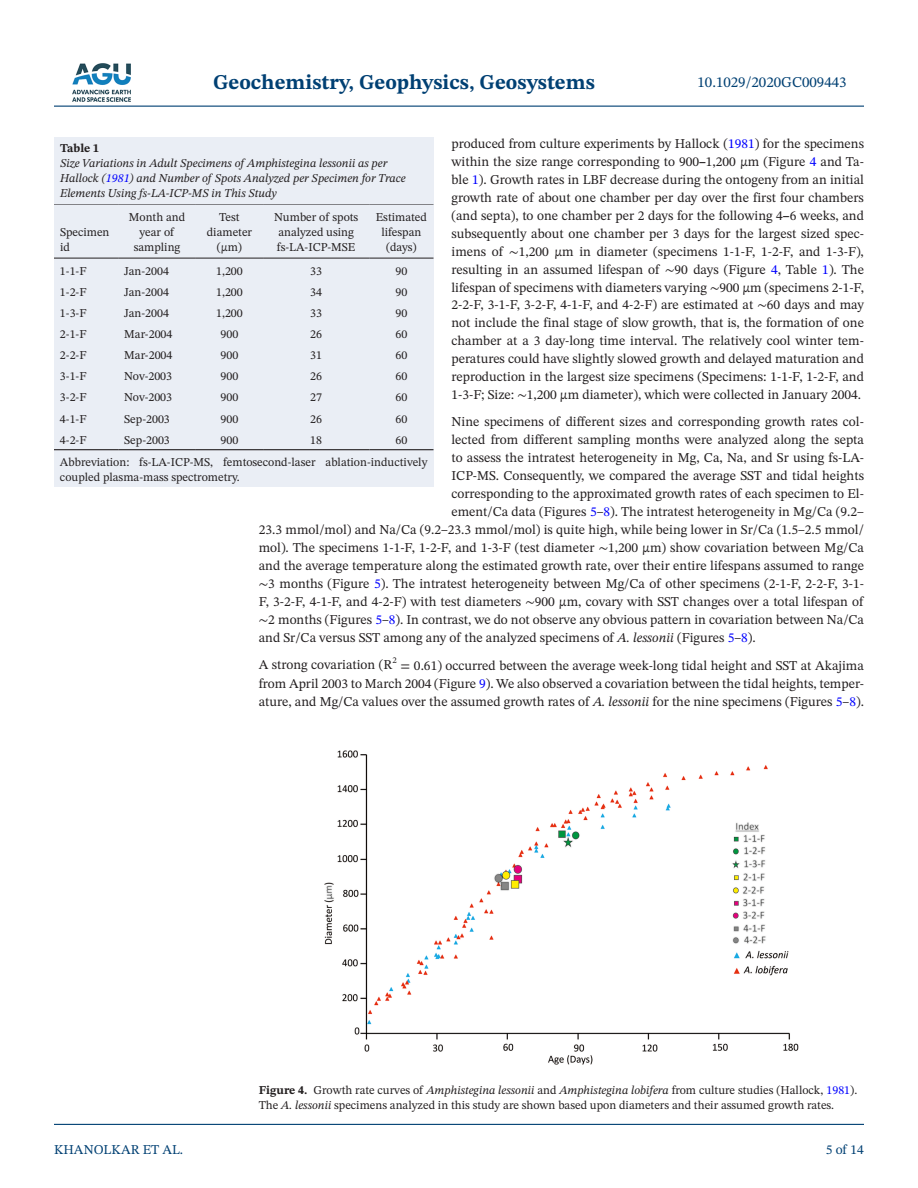
<style>
.page{position:relative;width:918px;height:1188px;background:#fff}
.page>*{position:absolute;margin:0;border:0;box-sizing:border-box;transform-origin:0 0}
.t1{font:700 21px "STIX Two Text";color:#004073}
.t2{font:15px "STIX Two Text";color:#004073}
.t3{font:13.5px/18px "STIX Two Text";color:#231f20;text-align:justify}
.t4{font:13.5px "STIX Two Text";color:#004073}
.t5{font:12px/15px "STIX Two Text";color:#231f20}
.t6{font:italic 12px/15px "STIX Two Text";color:#231f20}
.t7{font:700 12px "STIX Two Text";color:#231f20}
.s1{color:#00f}
.s2{font-weight:700}
.s3{font-family:"STIX Two Math"}
.s4{font-style:italic}
</style>
<div class="page">
<hr style="left:54px;top:106px;width:810px;height:1px;background:#004073">
<hr style="left:54px;top:1124px;width:810px;height:1px;background:#004073">
<img style="left:72px;top:63px;width:59px;height:39px">
<div style="left:54px;top:176px;width:380px;height:311px;background:#eaeef5"></div>
<hr style="left:54px;top:203px;width:64px;height:2px;background:#231f20">
<hr style="left:54px;top:258px;width:64px;height:1px;background:#231f20">
<hr style="left:118px;top:203px;width:78px;height:2px;background:#231f20">
<hr style="left:118px;top:258px;width:78px;height:1px;background:#231f20">
<hr style="left:196px;top:203px;width:67px;height:2px;background:#231f20">
<hr style="left:196px;top:258px;width:67px;height:1px;background:#231f20">
<hr style="left:263px;top:203px;width:106px;height:2px;background:#231f20">
<hr style="left:263px;top:258px;width:106px;height:1px;background:#231f20">
<hr style="left:369px;top:203px;width:64px;height:2px;background:#231f20">
<hr style="left:369px;top:258px;width:64px;height:1px;background:#231f20">
<hr style="left:54px;top:449px;width:64px;height:1px;background:#231f20">
<hr style="left:118px;top:449px;width:78px;height:1px;background:#231f20">
<hr style="left:196px;top:449px;width:67px;height:1px;background:#231f20">
<hr style="left:263px;top:449px;width:106px;height:1px;background:#231f20">
<hr style="left:369px;top:449px;width:64px;height:1px;background:#231f20">
<div style="left:54px;top:137px;width:380px;height:66px;background:#eaeef5"></div>
<img style="left:324px;top:750px;width:475px;height:315px">
<h1 class="t1" style="left:213px;top:67px;width:383px">Geochemistry, Geophysics, Geosystems</h1>
<p class="t2" style="left:697px;top:72px;width:151px">10.1029/2020GC009443</p>
<p class="t3" style="left:452px;top:134px;width:414px">produced from culture experiments by Hallock (<span class="s1">1981</span>) for the specimens within the size range corresponding to 900<span class="s2">–</span>1,200 µm (Figure <span class="s1">4</span> and Ta&shy;ble <span class="s1">1</span>). Growth rates in LBF decrease during the ontogeny from an initial growth rate of about one chamber per day over the first four chambers (and septa), to one chamber per 2 days for the following 4<span class="s2">–</span>6 weeks, and subsequently about one chamber per 3 days for the largest sized spec&shy;imens of <span class="s3">∼</span>1,200 µm in diameter (specimens 1-1-F, 1-2-F, and 1-3-F), resulting in an assumed lifespan of <span class="s3">∼</span>90 days (Figure <span class="s1">4</span>, Table <span class="s1">1</span>). The lifespan of specimens with diameters varying <span class="s3">∼</span>900 µm (specimens 2-1-F, 2-2-F, 3-1-F, 3-2-F, 4-1-F, and 4-2-F) are estimated at <span class="s3">∼</span>60 days and may not include the final stage of slow growth, that is, the formation of one chamber at a 3 day-long time interval. The relatively cool winter tem&shy;peratures could have slightly slowed growth and delayed maturation and reproduction in the largest size specimens (Specimens: 1-1-F, 1-2-F, and 1-3-F; Size: <span class="s3">∼</span>1,200 µm diameter), which were collected in January 2004.</p>
<p class="t3" style="left:452px;top:413px;width:414px">Nine specimens of different sizes and corresponding growth rates col-</p>
<p class="t3" style="left:452px;top:431px;width:414px">lected from different sampling months were analyzed along the septa</p>
<p class="t3" style="left:452px;top:449px;width:414px">to assess the intratest heterogeneity in Mg, Ca, Na, and Sr using fs-LA-</p>
<p class="t3" style="left:452px;top:467px;width:414px">ICP-MS. Consequently, we compared the average SST and tidal heights</p>
<p class="t3" style="left:452px;top:485px;width:414px">corresponding to the approximated growth rates of each specimen to El-</p>
<p class="t3" style="left:452px;top:503px;width:414px">ement/Ca data (Figures <span class="s1">5</span>–<span class="s1">8</span>). The intratest heterogeneity in Mg/Ca (9.2–</p>
<p class="t3" style="left:259px;top:521px;width:607px">23.3 mmol/mol) and Na/Ca (9.2–23.3 mmol/mol) is quite high, while being lower in Sr/Ca (1.5–2.5 mmol/</p>
<p class="t3" style="left:259px;top:539px;width:607px">mol). The specimens 1-1-F, 1-2-F, and 1-3-F (test diameter <span class="s3">∼</span>1,200 µm) show covariation between Mg/Ca</p>
<p class="t3" style="left:259px;top:557px;width:607px">and the average temperature along the estimated growth rate, over their entire lifespans assumed to range</p>
<p class="t3" style="left:259px;top:575px;width:607px"><span class="s3">∼</span>3 months (Figure <span class="s1">5</span>). The intratest heterogeneity between Mg/Ca of other specimens (2-1-F, 2-2-F, 3-1-</p>
<p class="t3" style="left:259px;top:593px;width:606px">F, 3-2-F, 4-1-F, and 4-2-F) with test diameters <span class="s3">∼</span>900 µm, covary with SST changes over a total lifespan of</p>
<p class="t3" style="left:259px;top:611px;width:607px"><span class="s3">∼</span>2 months (Figures <span class="s1">5</span>–<span class="s1">8</span>). In contrast, we do not observe any obvious pattern in covariation between Na/Ca</p>
<p class="t3" style="left:259px;top:629px;width:499px">and Sr/Ca versus SST among any of the analyzed specimens of <span class="s4">A. lessonii</span> (Figures <span class="s1">5</span>–<span class="s1">8</span>).</p>
<p class="t3" style="left:259px;top:656px;width:607px">A strong covariation (R<sup>2</sup> = 0.61) occurred between the average week-long tidal height and SST at Akajima from April 2003 to March 2004 (Figure <span class="s1">9</span>). We also observed a covariation between the tidal heights, temper&shy;ature, and Mg/Ca values over the assumed growth rates of <span class="s4">A. lessonii</span> for the nine specimens (Figures <span class="s1">5</span>–<span class="s1">8</span>).</p>
<p class="t7" style="left:60px;top:140px;width:41px">Table 1</p>
<p class="t6" style="left:60px;top:156px;width:347px">Size Variations in Adult Specimens of Amphistegina lessonii as per<br>Hallock (<span class="s1">1981</span>) and Number of Spots Analyzed per Specimen for Trace<br>Elements Using fs-LA-ICP-MS in This Study</p>
<p class="t5" style="left:129px;top:209px;width:58px;text-align:center">Month and year of sampling</p>
<p class="t5" style="left:207px;top:209px;width:47px;text-align:center">Test diameter (μm)</p>
<p class="t5" style="left:274px;top:209px;width:86px">Number of spots analyzed using fs-LA-ICP-MSE</p>
<p class="t5" style="left:376px;top:209px;width:53px;text-align:center">Estimated lifespan (days)</p>
<p class="t5" style="left:60px;top:224px;width:51px">Specimen id</p>
<p class="t5" style="left:60px;top:263px;width:28px">1-1-F</p>
<p class="t5" style="left:124px;top:263px;width:46px">Jan-2004</p>
<p class="t5" style="left:216px;top:263px;width:28px">1,200</p>
<p class="t5" style="left:310px;top:263px;width:13px">33</p>
<p class="t5" style="left:395px;top:263px;width:13px">90</p>
<p class="t5" style="left:60px;top:284px;width:28px">1-2-F</p>
<p class="t5" style="left:124px;top:284px;width:46px">Jan-2004</p>
<p class="t5" style="left:216px;top:284px;width:28px">1,200</p>
<p class="t5" style="left:310px;top:284px;width:13px">34</p>
<p class="t5" style="left:395px;top:284px;width:13px">90</p>
<p class="t5" style="left:60px;top:305px;width:28px">1-3-F</p>
<p class="t5" style="left:124px;top:305px;width:46px">Jan-2004</p>
<p class="t5" style="left:216px;top:305px;width:28px">1,200</p>
<p class="t5" style="left:310px;top:305px;width:13px">33</p>
<p class="t5" style="left:395px;top:305px;width:13px">90</p>
<p class="t5" style="left:60px;top:326px;width:28px">2-1-F</p>
<p class="t5" style="left:124px;top:326px;width:50px">Mar-2004</p>
<p class="t5" style="left:221px;top:326px;width:19px">900</p>
<p class="t5" style="left:310px;top:326px;width:13px">26</p>
<p class="t5" style="left:395px;top:326px;width:13px">60</p>
<p class="t5" style="left:60px;top:348px;width:28px">2-2-F</p>
<p class="t5" style="left:124px;top:348px;width:50px">Mar-2004</p>
<p class="t5" style="left:221px;top:348px;width:19px">900</p>
<p class="t5" style="left:310px;top:348px;width:13px">31</p>
<p class="t5" style="left:395px;top:348px;width:13px">60</p>
<p class="t5" style="left:60px;top:369px;width:28px">3-1-F</p>
<p class="t5" style="left:124px;top:369px;width:50px">Nov-2003</p>
<p class="t5" style="left:221px;top:369px;width:19px">900</p>
<p class="t5" style="left:310px;top:369px;width:13px">26</p>
<p class="t5" style="left:395px;top:369px;width:13px">60</p>
<p class="t5" style="left:60px;top:390px;width:28px">3-2-F</p>
<p class="t5" style="left:124px;top:390px;width:50px">Nov-2003</p>
<p class="t5" style="left:221px;top:390px;width:19px">900</p>
<p class="t5" style="left:310px;top:390px;width:13px">27</p>
<p class="t5" style="left:395px;top:390px;width:13px">60</p>
<p class="t5" style="left:60px;top:411px;width:28px">4-1-F</p>
<p class="t5" style="left:124px;top:411px;width:47px">Sep-2003</p>
<p class="t5" style="left:221px;top:411px;width:19px">900</p>
<p class="t5" style="left:310px;top:411px;width:13px">26</p>
<p class="t5" style="left:395px;top:411px;width:13px">60</p>
<p class="t5" style="left:60px;top:432px;width:28px">4-2-F</p>
<p class="t5" style="left:124px;top:432px;width:47px">Sep-2003</p>
<p class="t5" style="left:221px;top:432px;width:19px">900</p>
<p class="t5" style="left:310px;top:432px;width:13px">18</p>
<p class="t5" style="left:60px;top:428px;width:369px;line-height:22.6px;text-indent:335px">60<br>Abbreviation: fs-LA-ICP-MS, femtosecond-laser ablation-inductively</p>
<p class="t5" style="left:60px;top:470px;width:181px">coupled plasma-mass spectrometry.</p>
<p class="t4" style="left:54px;top:1140px;width:131px">KHANOLKAR ET AL.</p>
<p class="t5" style="left:259px;top:1083px;width:600px"><span class="s2">Figure 4.</span> Growth rate curves of <span class="s4">Amphistegina lessonii</span> and <span class="s4">Amphistegina lobifera</span> from culture studies (Hallock, <span class="s1">1981</span>).<br>The <span class="s4">A. lessonii</span> specimens analyzed in this study are shown based upon diameters and their assumed growth rates.</p>
<p class="t4" style="left:826px;top:1140px;width:40px">5 of 14</p>
</div>
